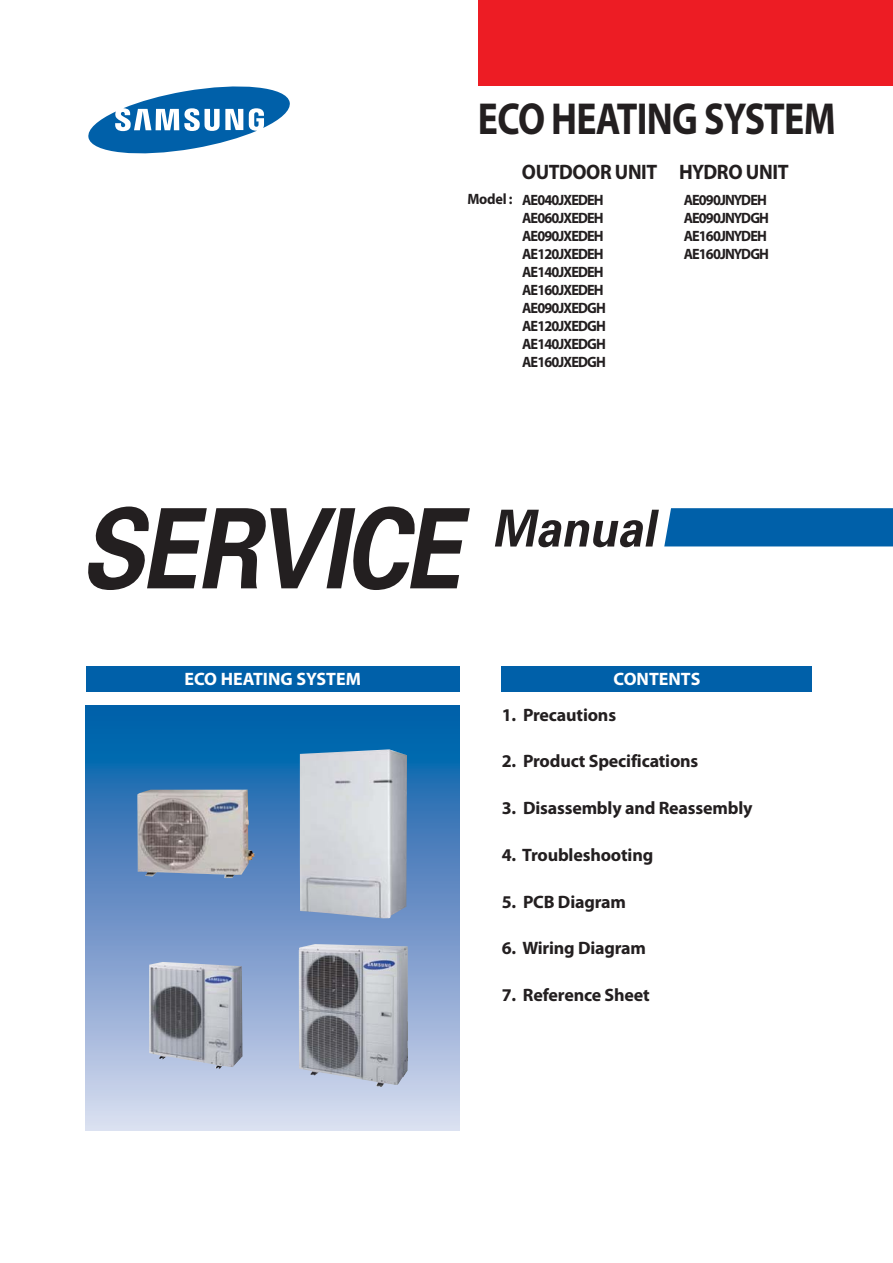
<style>
.page{position:relative;width:893px;height:1263px;background:#fff}
.page>*{position:absolute;margin:0;border:0;box-sizing:border-box;transform-origin:0 0}
.t1{font:700 45px "Myriad Pro";letter-spacing:-.02em;color:#231f20;scale:.84 1}
.t2{font:700 21px "Myriad Pro";letter-spacing:-.02em;color:#231f20;scale:.94 1}
.t3{font:700 18px "Myriad Pro";letter-spacing:-.01em;color:#231f20}
.t4{font:700 18px "Myriad Pro";color:#fff}
.t5{font:700 15px/18px "Myriad Pro";letter-spacing:-.06em;color:#231f20;scale:.95 1}
</style>
<div class="page">
<svg style="left:85px;top:705px;width:374px;height:426px;background:#6a97c9"></svg>
<svg style="left:88px;top:506px;width:382px;height:84px"></svg>
<svg style="left:495px;top:508px;width:398px;height:39px"></svg>
<svg style="left:88px;top:86px;width:202px;height:68px"></svg>
<div style="left:478px;top:0;width:415px;height:85px;background:#ed1c24"></div>
<div style="left:86px;top:666px;width:373px;height:25px;background:#0060a9"></div>
<div style="left:502px;top:666px;width:310px;height:25px;background:#0060a9"></div>
<img style="left:137px;top:790px;width:117px;height:88px">
<img style="left:300px;top:749px;width:107px;height:169px">
<img style="left:299px;top:944px;width:109px;height:143px">
<img style="left:149px;top:962px;width:93px;height:107px">
<h1 class="t1" style="left:478px;top:102px;width:427px">ECO HEATING SYSTEM</h1>
<h2 class="t2" style="left:522px;top:164px;width:285px">OUTDOOR UNIT HYDRO UNIT</h2>
<p class="t5" style="left:522px;top:192px;width:90px;text-indent:-55px">Model : AE040JXEDEH<br>AE060JXEDEH<br>AE090JXEDEH<br>AE120JXEDEH<br>AE140JXEDEH<br>AE160JXEDEH<br>AE090JXEDGH<br>AE120JXEDGH<br>AE140JXEDGH<br>AE160JXEDGH</p>
<p class="t5" style="left:684px;top:192px;width:91px">AE090JNYDEH<br>AE090JNYDGH<br>AE160JNYDEH<br>AE160JNYDGH</p>
<p class="t4" style="left:184px;top:672px;width:178px">ECO HEATING SYSTEM</p>
<p class="t4" style="left:614px;top:672px;width:88px">CONTENTS</p>
<p class="t3" style="left:502px;top:708px;width:116px">1. Precautions</p>
<p class="t3" style="left:502px;top:754px;width:198px">2. Product Specifications</p>
<p class="t3" style="left:502px;top:801px;width:252px">3. Disassembly and Reassembly</p>
<p class="t3" style="left:502px;top:848px;width:153px">4. Troubleshooting</p>
<p class="t3" style="left:502px;top:895px;width:126px">5. PCB Diagram</p>
<p class="t3" style="left:502px;top:942px;width:146px">6. Wiring Diagram</p>
<p class="t3" style="left:502px;top:988px;width:149px">7. Reference Sheet</p>
</div>
